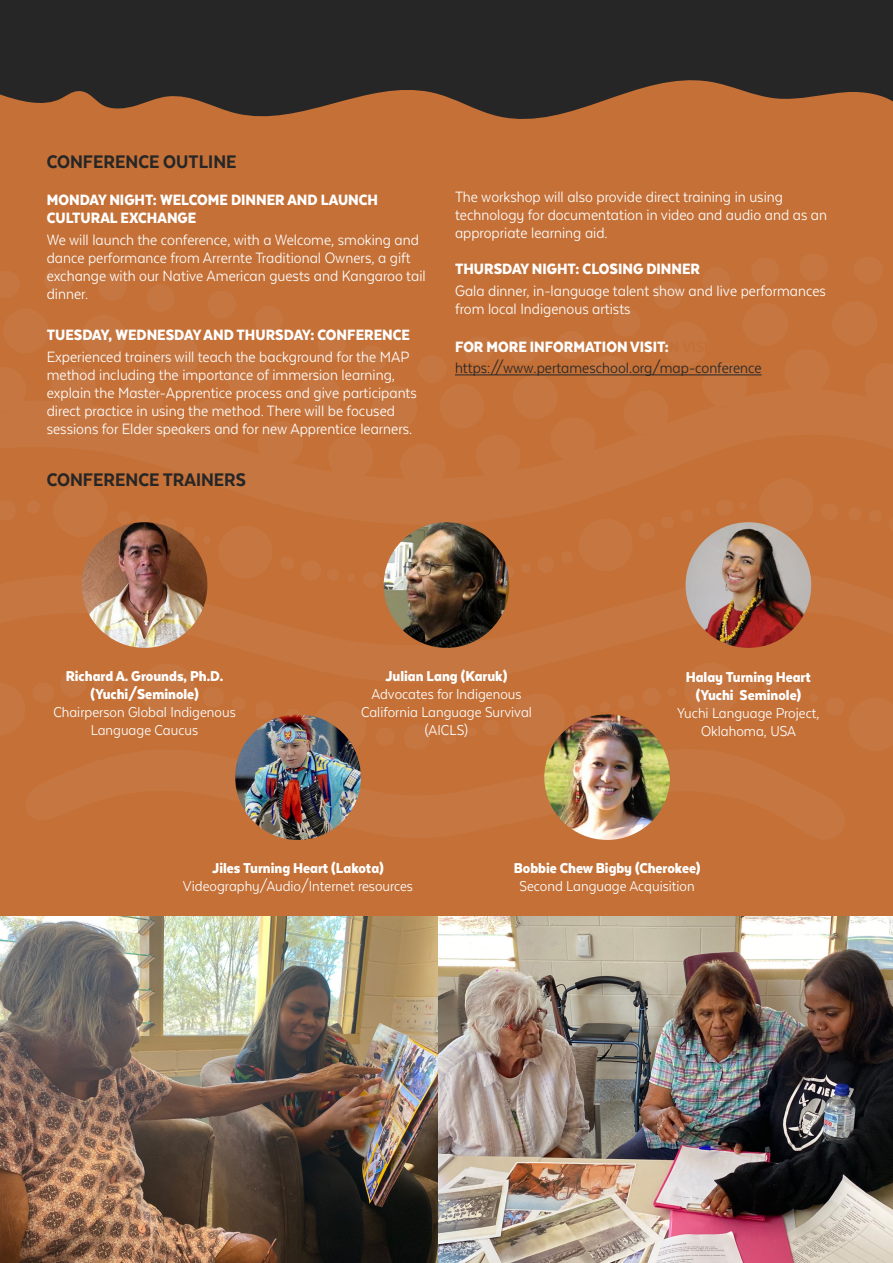
<style>
.page{position:relative;width:893px;height:1263px;background:#fff}
.page>*{position:absolute;margin:0;border:0;box-sizing:border-box;transform-origin:0 0}
.t1{font:800 21px "Texta Narrow Alt";color:#262626}
.t2{font:17.25px/18px "Texta Narrow Alt";color:#fff}
.t3{font:900 17.25px/18px "Texta Narrow Alt";color:#fff}
.t4{font:17.25px/20.7px "Texta Narrow Alt";color:#262626}
.t5{font:16.5px/18px "Texta Narrow Alt";color:#fff;text-align:center}
.t6{font:900 16.5px/18px "Texta Narrow Alt";color:#fff;text-align:center}
.s1{font-weight:900;color:#fff}
.s2{font-weight:900;color:#c47037}
.s3{font-weight:700;color:#c47037}
</style>
<div class="page">
<div style="left:0;top:0;width:893px;height:917px;background:#c47037"></div>
<div style="left:218px;top:526px;width:54px;height:53px;background:#c67640;border-radius:50%"></div>
<div style="left:141px;top:663px;width:54px;height:53px;background:#c67640;border-radius:50%"></div>
<div style="left:578px;top:519px;width:55px;height:52px;background:#c67640;border-radius:50%"></div>
<div style="left:312px;top:701px;width:54px;height:52px;background:#c67640;border-radius:50%"></div>
<div style="left:3px;top:308px;width:47px;height:46px;background:#c67640;border-radius:50%"></div>
<div style="left:663px;top:321px;width:45px;height:46px;background:#c67640;border-radius:50%"></div>
<div style="left:372px;top:385px;width:45px;height:46px;background:#c67640;border-radius:50%"></div>
<div style="left:227px;top:355px;width:46px;height:46px;background:#c67640;border-radius:50%"></div>
<div style="left:586px;top:355px;width:45px;height:44px;background:#c67640;border-radius:50%"></div>
<div style="left:297px;top:374px;width:45px;height:45px;background:#c67640;border-radius:50%"></div>
<div style="left:439px;top:383px;width:46px;height:46px;background:#c67640;border-radius:50%"></div>
<div style="left:154px;top:333px;width:45px;height:45px;background:#c67640;border-radius:50%"></div>
<svg style="left:698px;top:375px;width:50px;height:1px"></svg>
<div style="left:81px;top:315px;width:45px;height:44px;background:#c67640;border-radius:50%"></div>
<div style="left:742px;top:303px;width:47px;height:43px;background:#c67640;border-radius:50%"></div>
<svg style="left:471px;top:375px;width:127px;height:1px"></svg>
<div style="left:556px;top:331px;width:30px;height:28px;background:#c67640;border-radius:50%"></div>
<div style="left:800px;top:253px;width:28px;height:28px;background:#c67640;border-radius:50%"></div>
<div style="left:417px;top:355px;width:30px;height:29px;background:#c67640;border-radius:50%"></div>
<div style="left:751px;top:257px;width:28px;height:29px;background:#c67640;border-radius:50%"></div>
<div style="left:464px;top:336px;width:29px;height:28px;background:#c67640;border-radius:50%"></div>
<div style="left:43px;top:267px;width:31px;height:28px;background:#c67640;border-radius:50%"></div>
<div style="left:612px;top:308px;width:28px;height:29px;background:#c67640;border-radius:50%"></div>
<div style="left:98px;top:272px;width:29px;height:29px;background:#c67640;border-radius:50%"></div>
<div style="left:702px;top:267px;width:28px;height:28px;background:#c67640;border-radius:50%"></div>
<div style="left:509px;top:336px;width:30px;height:28px;background:#c67640;border-radius:50%"></div>
<div style="left:147px;top:284px;width:28px;height:28px;background:#c67640;border-radius:50%"></div>
<div style="left:653px;top:282px;width:29px;height:27px;background:#c67640;border-radius:50%"></div>
<div style="left:317px;top:331px;width:29px;height:28px;background:#c67640;border-radius:50%"></div>
<div style="left:60px;top:670px;width:27px;height:27px;background:#c67640;border-radius:50%"></div>
<div style="left:404px;top:724px;width:26px;height:26px;background:#c67640;border-radius:50%"></div>
<div style="left:94px;top:673px;width:21px;height:20px;background:#c67640;border-radius:50%"></div>
<div style="left:301px;top:560px;width:20px;height:21px;background:#c67640;border-radius:50%"></div>
<div style="left:158px;top:517px;width:19px;height:19px;background:#c67640;border-radius:50%"></div>
<div style="left:642px;top:688px;width:19px;height:18px;background:#c67640;border-radius:9px"></div>
<div style="left:821px;top:503px;width:17px;height:17px;background:#c67640;border-radius:50%"></div>
<div style="left:363px;top:571px;width:18px;height:17px;background:#c67640;border-radius:50%"></div>
<div style="left:574px;top:704px;width:17px;height:17px;background:#c67640;border-radius:50%"></div>
<div style="left:483px;top:719px;width:17px;height:16px;background:#c67640;border-radius:50%"></div>
<div style="left:441px;top:729px;width:16px;height:15px;background:#c67640;border-radius:50%"></div>
<div style="left:763px;top:678px;width:16px;height:16px;background:#c67640;border-radius:50%"></div>
<div style="left:286px;top:708px;width:15px;height:16px;background:#c67640;border-radius:50%"></div>
<div style="left:117px;top:511px;width:15px;height:13px;background:#c67640;border-radius:50%"></div>
<div style="left:182px;top:526px;width:14px;height:15px;background:#c67640;border-radius:50%"></div>
<div style="left:848px;top:507px;width:14px;height:14px;background:#c67640;border-radius:50%"></div>
<div style="left:27px;top:500px;width:13px;height:13px;background:#c67640;border-radius:6px"></div>
<div style="left:868px;top:509px;width:14px;height:14px;background:#c67640;border-radius:50%"></div>
<div style="left:661px;top:516px;width:13px;height:13px;background:#c67640;border-radius:50%"></div>
<div style="left:520px;top:563px;width:11px;height:10px;background:#c67640;border-radius:50%"></div>
<div style="left:468px;top:727px;width:9px;height:9px;background:#c67640;border-radius:50%"></div>
<div style="left:747px;top:680px;width:10px;height:10px;background:#c67640;border-radius:50%"></div>
<div style="left:347px;top:573px;width:8px;height:9px;background:#c67640;border-radius:50%"></div>
<div style="left:203px;top:536px;width:8px;height:9px;background:#c67640;border-radius:4px"></div>
<div style="left:702px;top:508px;width:8px;height:7px;background:#c67640;border-radius:3px"></div>
<div style="left:853px;top:256px;width:30px;height:29px;background:#c67640;border-radius:50%"></div>
<hr style="left:455px;top:374px;width:307px;height:1px;background:#262626">
<svg style="left:0;top:0;width:893px;height:119px;fill:#262626"></svg>
<img style="left:438px;top:917px;width:455px;height:346px">
<img style="left:0;top:917px;width:438px;height:346px">
<img style="left:82px;top:522px;width:125px;height:126px;border-radius:63px">
<img style="left:235px;top:714px;width:126px;height:126px;border-radius:63px">
<img style="left:384px;top:522px;width:125px;height:126px;border-radius:63px">
<img style="left:544px;top:714px;width:126px;height:126px;border-radius:63px">
<img style="left:686px;top:522px;width:125px;height:126px;border-radius:63px">
<p class="t1" style="left:47px;top:151px;width:191px">CONFERENCE OUTLINE</p>
<p class="t3" style="left:47px;top:191px;width:333px">MONDAY NIGHT: WELCOME DINNER AND LAUNCH<br>CULTURAL EXCHANGE</p>
<p class="t2" style="left:47px;top:231px;width:380px">We will launch the conference, with a Welcome, smoking and dance performance from Arrernte Traditional Owners, a gift exchange with our Native American guests and Kangaroo tail dinner.</p>
<p class="t3" style="left:47px;top:325px;width:365px">TUESDAY, WEDNESDAY AND THURSDAY: CONFERENCE</p>
<p class="t2" style="left:47px;top:348px;width:372px">Experienced trainers will teach the background for the MAP method including the importance of immersion learning, explain the Master-Apprentice process and give participants direct practice in using the method. There will be focused sessions for Elder speakers and for new Apprentice learners.</p>
<p class="t1" style="left:47px;top:468px;width:201px">CONFERENCE TRAINERS</p>
<p class="t2" style="left:455px;top:187px;width:374px">The workshop will also provide direct training in using technology for documentation in video and audio and as an appropriate learning aid.</p>
<p class="t3" style="left:455px;top:259px;width:247px">THURSDAY NIGHT: CLOSING DINNER</p>
<p class="t2" style="left:455px;top:281px;width:372px">Gala dinner, in-language talent show and live performances from local Indigenous artists</p>
<p class="t4" style="left:455px;top:337px;width:308px"><span class="s1">FOR MORE INFORMATION VISIT:</span><span class="s2">N</span> <span class="s3">VISIT: </span>https://www.pertameschool.org/map-conference</p>
<p class="t6" style="left:66px;top:667px;width:159px">Richard A. Grounds, Ph.D. (Yuchi/Seminole)</p>
<p class="t5" style="left:53px;top:703px;width:184px">Chairperson Global Indigenous<br>Language Caucus</p>
<p class="t6" style="left:386px;top:667px;width:123px">Julian Lang (Karuk)</p>
<p class="t5" style="left:361px;top:685px;width:172px">Advocates for Indigenous<br>California Language Survival (AICLS)</p>
<p class="t6" style="left:686px;top:667px;width:127px">Halay Turning Heart (Yuchi Seminole)</p>
<p class="t5" style="left:677px;top:704px;width:144px">Yuchi Language Project,<br>Oklahoma, USA</p>
<p class="t6" style="left:212px;top:859px;width:173px">Jiles Turning Heart (Lakota)</p>
<p class="t5" style="left:183px;top:877px;width:232px">Videography/Audio/Internet resources</p>
<p class="t6" style="left:514px;top:859px;width:188px">Bobbie Chew Bigby (Cherokee)</p>
<p class="t5" style="left:519px;top:877px;width:177px">Second Language Acquisition</p>
</div>
